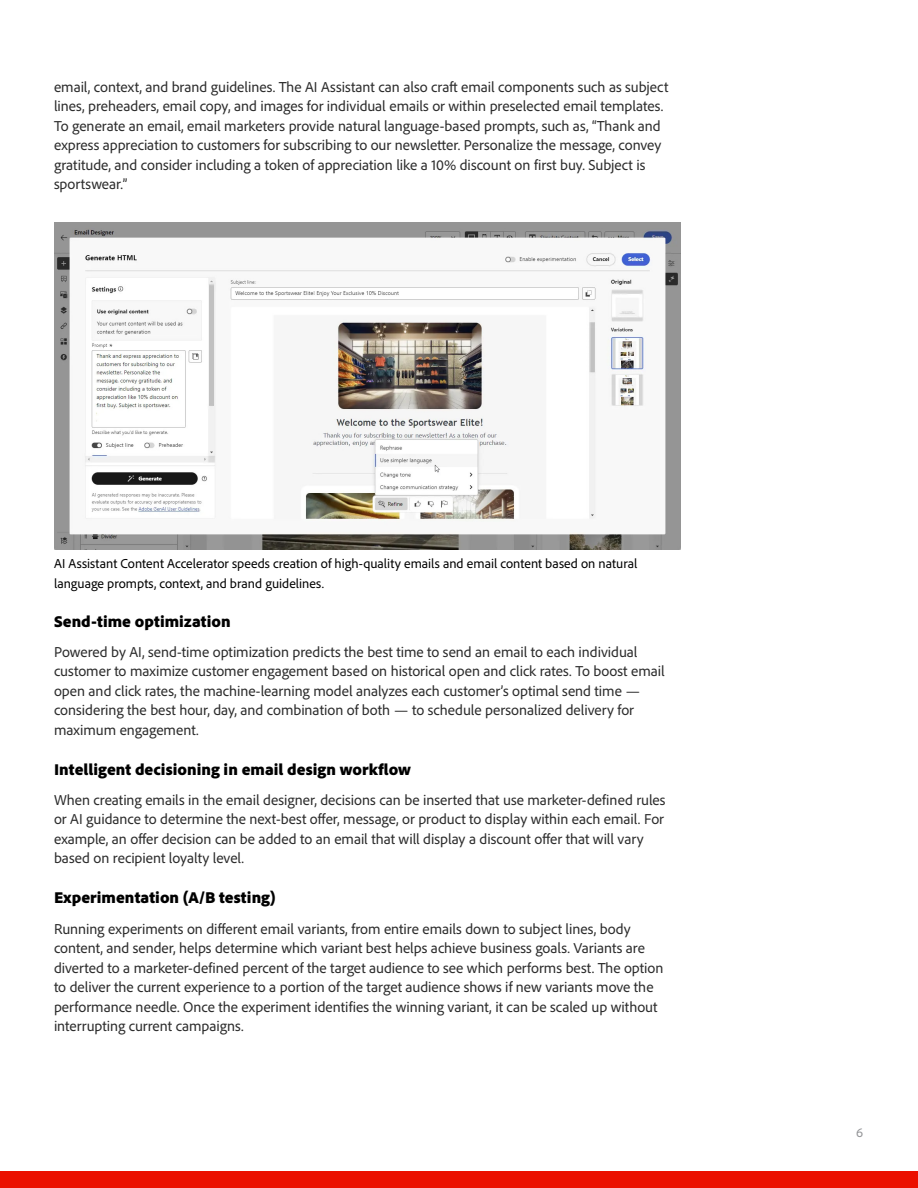
<style>
.page{position:relative;width:918px;height:1188px;background:#fff}
.page>*{position:absolute;margin:0;border:0;box-sizing:border-box;transform-origin:0 0}
.t1{font:900 16.5px "Adobe Clean";letter-spacing:.005em;color:#000}
.t2{font:15px/19.5px "Adobe Clean";color:#2c2c2c}
.t3{font:13.5px/19.5px "Adobe Clean";letter-spacing:.005em;color:#000}
.t4{font:13.5px "Adobe Clean";color:#949598}
</style>
<div class="page">
<div style="left:0;top:1172px;width:918px;height:16px;background:#eb1000"></div>
<img style="left:54px;top:222px;width:626px;height:327px">
<p class="t2" style="left:54px;top:77px;width:616px">email, context, and brand guidelines. The AI Assistant can also craft email components such as subject lines, preheaders, email copy, and images for individual emails or within preselected email templates.<br>To generate an email, email marketers provide natural language-based prompts, such as, “Thank and express appreciation to customers for subscribing to our newsletter. Personalize the message, convey gratitude, and consider including a token of appreciation like a 10% discount on first buy. Subject is sportswear.”</p>
<p class="t3" style="left:54px;top:553px;width:585px">AI Assistant Content Accelerator speeds creation of high-quality emails and email content based on natural language prompts, context, and brand guidelines.</p>
<p class="t1" style="left:54px;top:610px;width:178px">Send-time optimization</p>
<p class="t2" style="left:54px;top:642px;width:612px">Powered by AI, send-time optimization predicts the best time to send an email to each individual customer to maximize customer engagement based on historical open and click rates. To boost email open and click rates, the machine-learning model analyzes each customer’s optimal send time — considering the best hour, day, and combination of both — to schedule personalized delivery for maximum engagement.</p>
<p class="t1" style="left:54px;top:758px;width:359px">Intelligent decisioning in email design workflow</p>
<p class="t2" style="left:54px;top:790px;width:613px">When creating emails in the email designer, decisions can be inserted that use marketer-defined rules or AI guidance to determine the next-best offer, message, or product to display within each email. For example, an offer decision can be added to an email that will display a discount offer that will vary based on recipient loyalty level.</p>
<p class="t1" style="left:54px;top:887px;width:223px">Experimentation (A/B testing)</p>
<p class="t2" style="left:54px;top:918px;width:611px">Running experiments on different email variants, from entire emails down to subject lines, body content, and sender, helps determine which variant best helps achieve business goals. Variants are diverted to a marketer-defined percent of the target audience to see which performs best. The option to deliver the current experience to a portion of the target audience shows if new variants move the performance needle. Once the experiment identifies the winning variant, it can be scaled up without interrupting current campaigns.</p>
<p class="t4" style="left:856px;top:1124px;width:9px">6</p>
</div>
